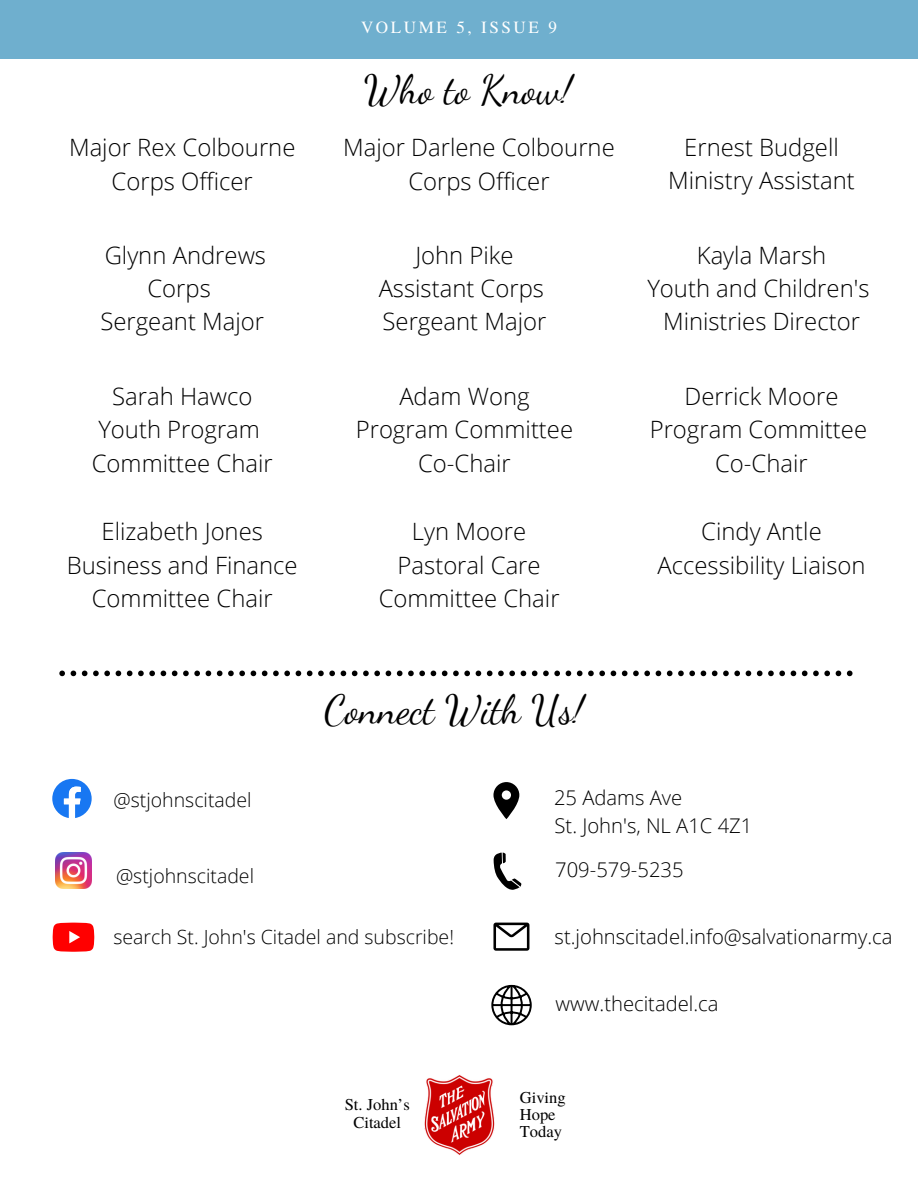
<style>
.page{position:relative;width:918px;height:1188px;background:#fff}
.page>*{position:absolute;margin:0;border:0;box-sizing:border-box;transform-origin:0 0}
.t1{font:39.9px "Dancing Script";color:#000}
.t2{font:300 23.85px/33.3px "Open Sans";color:#000;text-align:center}
.t3{font:300 20.25px/28.2px "Open Sans";color:#000}
.t4{font:300 19.5px "Open Sans";color:#000}
.t5{font:17.1px "Te X Gyre Termes";letter-spacing:.15em;color:#fff}
.t6{font:16.5px "Te X Gyre Termes";color:#000}
</style>
<div class="page">
<div style="left:0;top:0;width:918px;height:58px;background:#6fafce"></div>
<svg style="left:59px;top:671px;width:794px;height:5px"></svg>
<svg style="left:52px;top:779px;width:40px;height:39px"></svg>
<img style="left:55px;top:852px;width:36px;height:36px">
<svg style="left:53px;top:923px;width:41px;height:29px"></svg>
<svg style="left:493px;top:782px;width:26px;height:37px"></svg>
<svg style="left:493px;top:923px;width:36px;height:28px"></svg>
<svg style="left:494px;top:852px;width:28px;height:38px"></svg>
<svg style="left:491px;top:985px;width:41px;height:40px"></svg>
<img style="left:424px;top:1075px;width:70px;height:80px">
<h2 class="t5" style="left:361px;top:15px;width:197px">VOLUME 5, ISSUE 9</h2>
<h2 class="t1" style="left:364px;top:66px;width:209px">Who to Know!</h2>
<h2 class="t2" style="left:69px;top:130px;width:228px">Major Rex Colbourne<br>Corps Officer</h2>
<h2 class="t2" style="left:343px;top:130px;width:273px">Major Darlene Colbourne<br>Corps Officer</h2>
<h2 class="t2" style="left:668px;top:130px;width:188px">Ernest Budgell<br>Ministry Assistant</h2>
<p class="t2" style="left:100px;top:238px;width:167px">Glynn Andrews<br>Corps<br>Sergeant Major</p>
<h1 class="t2" style="left:92px;top:379px;width:182px">Sarah Hawco<br>Youth Program<br>Committee Chair</h1>
<h3 class="t2" style="left:67px;top:515px;width:232px">Elizabeth Jones<br>Business and Finance<br>Committee Chair</h3>
<h2 class="t2" style="left:379px;top:238px;width:169px">John Pike<br>Assistant Corps<br>Sergeant Major</h2>
<p class="t2" style="left:356px;top:379px;width:219px">Adam Wong<br>Program Committee<br>Co-Chair</p>
<p class="t2" style="left:379px;top:515px;width:182px">Lyn Moore<br>Pastoral Care<br>Committee Chair</p>
<p class="t2" style="left:647px;top:238px;width:224px">Kayla Marsh<br>Youth and Children's<br>Ministries Director</p>
<h3 class="t2" style="left:650px;top:379px;width:219px">Derrick Moore<br>Program Committee<br>Co-Chair</h3>
<h2 class="t2" style="left:657px;top:515px;width:210px">Cindy Antle<br>Accessibility Liaison</h2>
<h1 class="t4" style="left:114px;top:786px;width:140px">@stjohnscitadel</h1>
<h4 class="t4" style="left:116px;top:862px;width:140px">@stjohnscitadel</h4>
<p class="t1" style="left:324px;top:686px;width:261px">Connect With Us!</p>
<h2 class="t3" style="left:554px;top:783px;width:200px">25 Adams Ave<br>St. John's, NL A1C 4Z1</h2>
<h2 class="t3" style="left:555px;top:855px;width:130px">709-579-5235</h2>
<h2 class="t4" style="left:113px;top:923px;width:342px">search St. John's Citadel and subscribe!</h2>
<h3 class="t6" style="left:345px;top:1093px;width:67px">St. John’s</h3>
<p class="t6" style="left:353px;top:1111px;width:49px">Citadel</p>
<h2 class="t3" style="left:555px;top:922px;width:339px">st.johnscitadel.info@salvationarmy.ca</h2>
<h2 class="t3" style="left:556px;top:989px;width:165px">www.thecitadel.ca</h2>
<h3 class="t6" style="left:520px;top:1085px;width:47px">Giving</h3>
<p class="t6" style="left:520px;top:1102px;width:37px">Hope</p>
<h3 class="t6" style="left:520px;top:1119px;width:44px">Today</h3>
</div>
